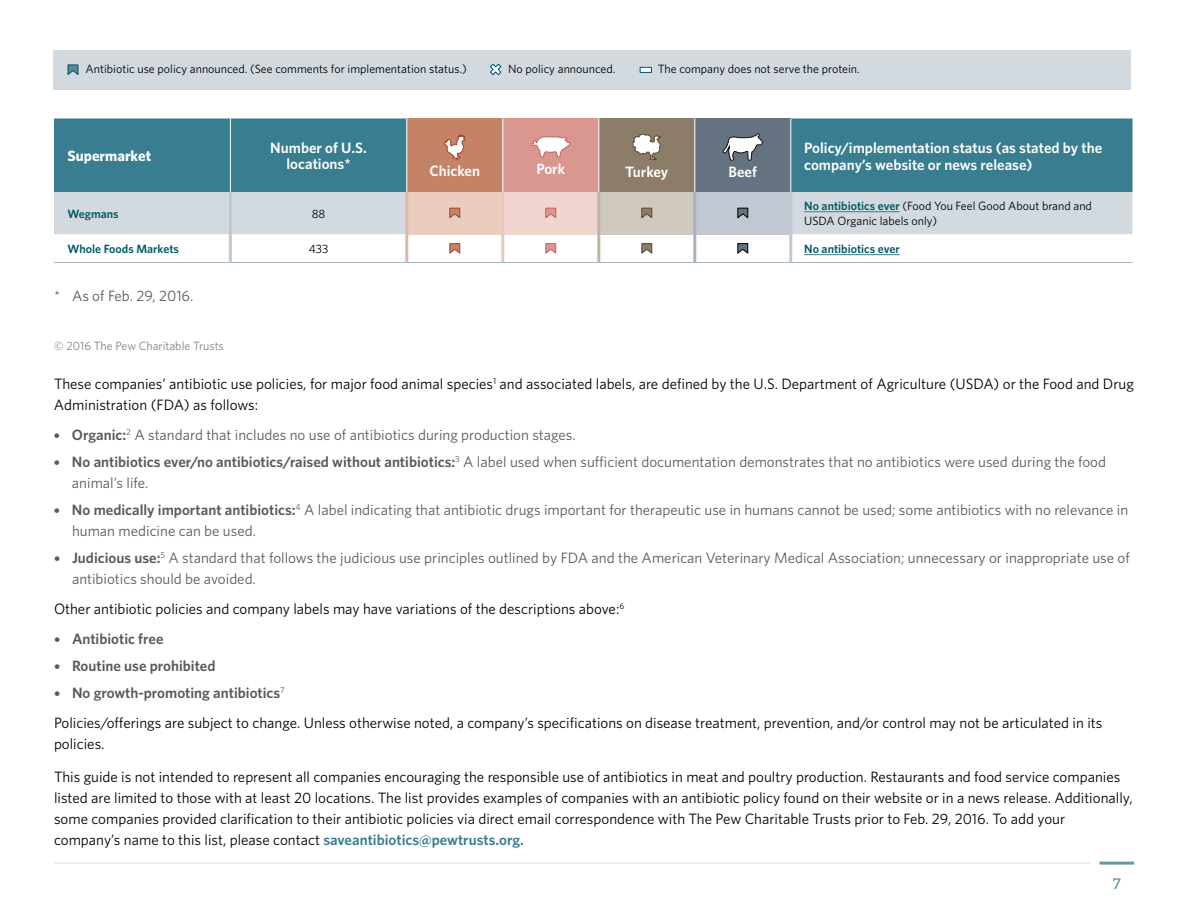
<style>
.page{position:relative;width:1188px;height:918px;background:#fff}
.page>*{position:absolute;margin:0;border:0;box-sizing:border-box;transform-origin:0 0}
.t1{font:15px/21px "Whitney";color:#000}
.t2{font:15px/21px "Whitney";color:#58595b}
.t3{font:600 15px/16.5px "Whitney";color:#fff;text-align:center}
.t4{font:600 15px "Whitney";color:#58595b}
.t5{font:700 15px "Whitney";color:#fff}
.t6{font:15px "Museo Slab 500";color:#648fa1}
.t7{font:12px/15px "Whitney";color:#000}
.t8{font:600 12px "Whitney";color:#005b63}
.t9{font:12px "Whitney";color:#808285}
.s1{font-weight:600;color:#005b63}
.s2{font-family:"Museo Sans 500"}
.s3{font-weight:600}
.s4{font-family:"Museo Sans 500";font-weight:400}
.s5{font-family:"Museo Sans 500";color:#58595b}
.s6{font-weight:600;color:#58595b}
.s7{font-weight:600;color:#387d90}
</style>
<div class="page">
<hr style="left:54px;top:862px;width:1037px;height:2px;background:#387d90">
<hr style="left:1100px;top:862px;width:34px;height:3px;background:#387d90">
<div style="left:54px;top:118px;width:1078px;height:74px;background:#387d90"></div>
<div style="left:407px;top:118px;width:96px;height:74px;background:#c48267"></div>
<div style="left:503px;top:118px;width:96px;height:74px;background:#da978f"></div>
<div style="left:599px;top:118px;width:96px;height:74px;background:#8c7d68"></div>
<div style="left:695px;top:118px;width:96px;height:74px;background:#65727f"></div>
<div style="left:54px;top:192px;width:1078px;height:42px;background:#d2dae0"></div>
<div style="left:407px;top:192px;width:96px;height:42px;background:#eacdbf"></div>
<div style="left:503px;top:192px;width:96px;height:42px;background:#f1d6d0"></div>
<div style="left:599px;top:192px;width:96px;height:42px;background:#cfc8be"></div>
<div style="left:695px;top:192px;width:96px;height:42px;background:#c1c8d1"></div>
<hr style="left:230px;top:118px;width:1px;height:74px;background:#fff">
<hr style="left:407px;top:118px;width:1px;height:74px;background:#fff">
<hr style="left:503px;top:118px;width:1px;height:74px;background:#fff">
<hr style="left:599px;top:118px;width:1px;height:74px;background:#fff">
<hr style="left:695px;top:118px;width:1px;height:74px;background:#fff">
<hr style="left:791px;top:118px;width:1px;height:74px;background:#fff">
<hr style="left:405px;top:192px;width:3px;height:42px;background:#e0b9a6">
<hr style="left:405px;top:234px;width:3px;height:28px;background:#e0b9a6">
<hr style="left:501px;top:192px;width:3px;height:42px;background:#ebc6be">
<hr style="left:501px;top:234px;width:3px;height:28px;background:#ebc6be">
<hr style="left:597px;top:192px;width:3px;height:42px;background:#bdb3a6">
<hr style="left:597px;top:234px;width:3px;height:28px;background:#bdb3a6">
<hr style="left:693px;top:192px;width:3px;height:42px;background:#a8b1bc">
<hr style="left:693px;top:234px;width:3px;height:28px;background:#a8b1bc">
<hr style="left:54px;top:262px;width:176px;height:1px;background:#a6b8be">
<hr style="left:230px;top:262px;width:177px;height:1px;background:#a6b8be">
<hr style="left:407px;top:262px;width:96px;height:1px;background:#a6b8be">
<hr style="left:503px;top:262px;width:96px;height:1px;background:#a6b8be">
<hr style="left:599px;top:262px;width:96px;height:1px;background:#a6b8be">
<hr style="left:695px;top:262px;width:96px;height:1px;background:#a6b8be">
<hr style="left:791px;top:262px;width:342px;height:1px;background:#a6b8be">
<hr style="left:229px;top:192px;width:3px;height:42px;background:#bfcbd4">
<hr style="left:229px;top:234px;width:3px;height:28px;background:#bfcbd4">
<hr style="left:789px;top:192px;width:3px;height:42px;background:#bfcbd4">
<hr style="left:789px;top:234px;width:3px;height:28px;background:#bfcbd4">
<svg style="left:444px;top:134px;width:22px;height:26px"></svg>
<svg style="left:531px;top:136px;width:39px;height:22px"></svg>
<svg style="left:632px;top:133px;width:29px;height:27px"></svg>
<svg style="left:723px;top:133px;width:40px;height:28px"></svg>
<svg style="left:449px;top:207px;width:12px;height:11px"></svg>
<svg style="left:545px;top:207px;width:12px;height:11px"></svg>
<svg style="left:641px;top:207px;width:12px;height:11px"></svg>
<svg style="left:737px;top:207px;width:12px;height:12px"></svg>
<hr style="left:804px;top:211px;width:96px;height:1px;background:#387d90">
<svg style="left:449px;top:243px;width:12px;height:11px"></svg>
<svg style="left:545px;top:243px;width:12px;height:11px"></svg>
<svg style="left:641px;top:243px;width:12px;height:11px"></svg>
<svg style="left:737px;top:243px;width:12px;height:11px"></svg>
<hr style="left:804px;top:254px;width:96px;height:1px;background:#387d90">
<div style="left:54px;top:50px;width:1077px;height:40px;background:#d2dae0"></div>
<svg style="left:67px;top:64px;width:12px;height:11px"></svg>
<svg style="left:490px;top:63px;width:12px;height:12px"></svg>
<svg style="left:639px;top:67px;width:13px;height:6px"></svg>
<p class="t7" style="left:86px;top:61px;width:383px">Antibiotic use policy announced. (See comments for implementation status.)</p>
<p class="t7" style="left:508px;top:61px;width:109px">No policy announced.</p>
<p class="t7" style="left:658px;top:61px;width:204px">The company does not serve the protein.</p>
<p class="t5" style="left:68px;top:146px;width:85px">Supermarket</p>
<p class="t3" style="left:270px;top:139px;width:98px">Number of U.S. locations*</p>
<p class="t3" style="left:429px;top:162px;width:52px">Chicken</p>
<p class="t3" style="left:536px;top:160px;width:30px">Pork</p>
<p class="t3" style="left:625px;top:163px;width:45px">Turkey</p>
<p class="t3" style="left:729px;top:163px;width:30px">Beef</p>
<p class="t3" style="left:804px;top:139px;width:299px;text-align:left">Policy/implementation status (as stated by the company’s website or news release)</p>
<p class="t8" style="left:68px;top:206px;width:53px">Wegmans</p>
<p class="t7" style="left:312px;top:206px;width:15px">88</p>
<p class="t7" style="left:804px;top:198px;width:289px"><span class="s1">No antibiotics ever</span> (Food You Feel Good About brand and<br>USDA Organic labels only)</p>
<p class="t8" style="left:68px;top:241px;width:113px">Whole Foods Markets</p>
<p class="t7" style="left:309px;top:241px;width:21px">433</p>
<p class="t8" style="left:804px;top:241px;width:97px">No antibiotics ever</p>
<p class="t2" style="left:54px;top:285px;width:141px">* As of Feb. 29, 2016.</p>
<p class="t9" style="left:54px;top:338px;width:171px">© 2016 The Pew Charitable Trusts</p>
<p class="t1" style="left:54px;top:373px;width:1082px">These companies’ antibiotic use policies, for major food animal species<sup>1</sup> and associated labels, are defined by the U.S. Department of Agriculture (USDA) or the Food and Drug<br>Administration (FDA) as follows:</p>
<p class="t2" style="left:54px;top:424px;width:523px"><span class="s2">•</span> <span class="s3">Organic:</span><sup>2</sup> A standard that includes no use of antibiotics during production stages.</p>
<p class="t2" style="left:72px;top:451px;width:1036px;text-indent:-18px"><span class="s2">•</span> <span class="s3">No antibiotics ever/no antibiotics/raised without antibiotics:</span><sup>3</sup> A label used when sufficient documentation demonstrates that no antibiotics were used during the food animal’s life.</p>
<p class="t2" style="left:72px;top:499px;width:1058px;text-indent:-18px"><span class="s2">•</span> <span class="s3">No medically important antibiotics:</span><sup>4</sup> A label indicating that antibiotic drugs important for therapeutic use in humans cannot be used; some antibiotics with no relevance in human medicine can be used.</p>
<p class="t2" style="left:72px;top:547px;width:1059px;text-indent:-18px"><span class="s2">•</span> <span class="s3">Judicious use:</span><sup>5</sup> A standard that follows the judicious use principles outlined by FDA and the American Veterinary Medical Association; unnecessary or inappropriate use of antibiotics should be avoided.</p>
<p class="t1" style="left:54px;top:598px;width:572px">Other antibiotic policies and company labels may have variations of the descriptions above:<sup>6</sup></p>
<p class="t4" style="left:54px;top:629px;width:111px"><span class="s4">•</span> Antibiotic free</p>
<p class="t4" style="left:54px;top:656px;width:163px"><span class="s4">•</span> Routine use prohibited</p>
<p class="t1" style="left:54px;top:678px;width:1050px;line-height:30px"><span class="s5">•</span> <span class="s6">No growth-promoting antibiotics</span><sup>7<br></sup>Policies/offerings are subject to change. Unless otherwise noted, a company’s specifications on disease treatment, prevention, and/or control may not be articulated in its</p>
<p class="t1" style="left:54px;top:733px;width:52px">policies.</p>
<p class="t1" style="left:54px;top:766px;width:1080px">This guide is not intended to represent all companies encouraging the responsible use of antibiotics in meat and poultry production. Restaurants and food service companies listed are limited to those with at least 20 locations. The list provides examples of companies with an antibiotic policy found on their website or in a news release. Additionally, some companies provided clarification to their antibiotic policies via direct email correspondence with The Pew Charitable Trusts prior to Feb. 29, 2016. To add your company’s name to this list, please contact <span class="s7">saveantibiotics@pewtrusts.org.</span></p>
<p class="t6" style="left:1113px;top:875px;width:10px">7</p>
</div>
